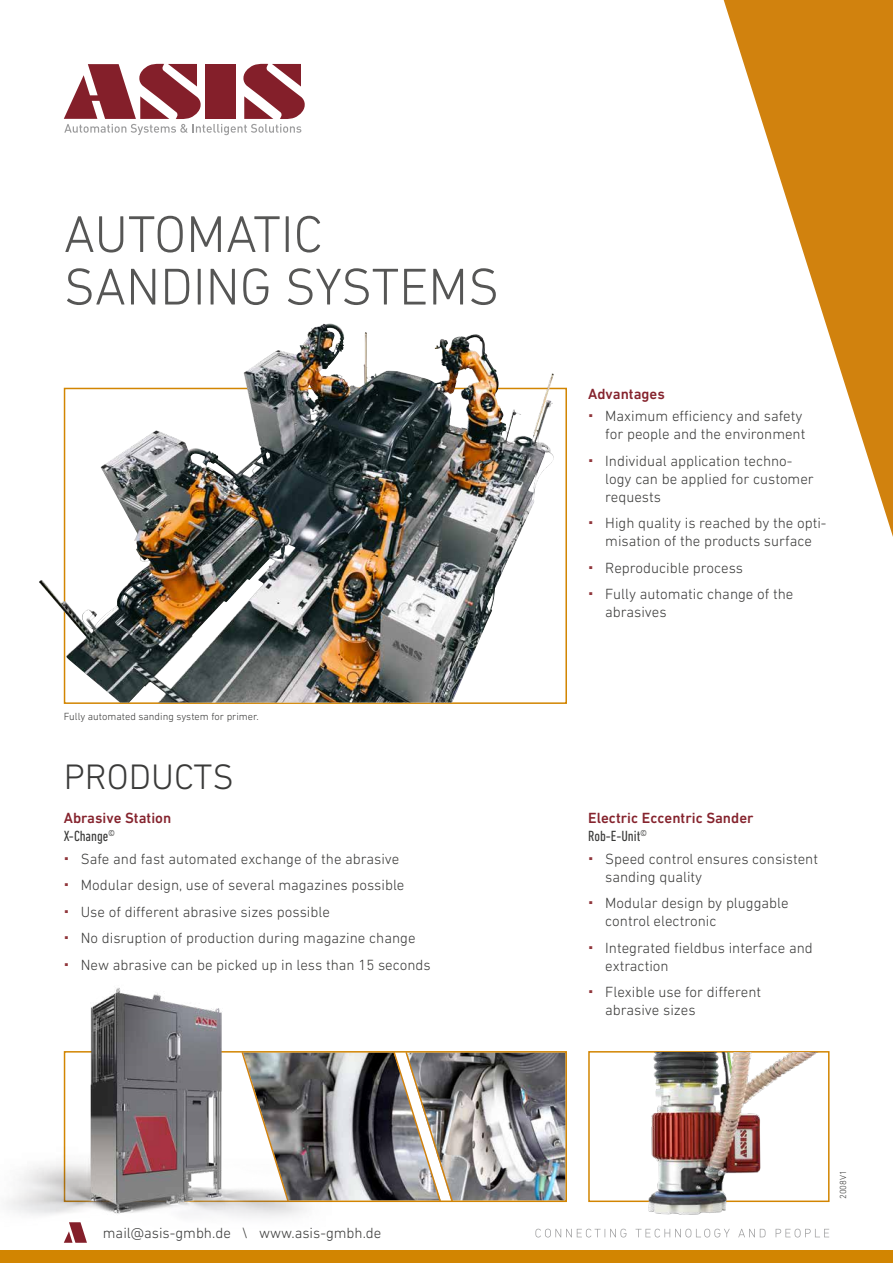
<style>
.page{position:relative;width:893px;height:1263px;background:#fff}
.page>*{position:absolute;margin:0;border:0;box-sizing:border-box;transform-origin:0 0}
.t1{font:300 52.5px/52.5px "DIN Next LT Pro";color:#565655}
.t2{font:300 36px "DIN Next LT Pro";color:#3a3a39}
.t3{font:300 15px/18px "DIN Next LT Pro";color:#3a3a39}
.t4{font:500 15px/18px "DIN Next LT Pro";color:#85232d}
.t5{font:300 10.5px "DIN Next LT Pro";color:#3a3a39}
.t6{font:300 9px "DIN Next LT Pro";color:#3a3a39}
.s1{font-weight:400;font-stretch:condensed;color:#3a3a39}
</style>
<div class="page">
<svg style="left:64px;top:64px;width:241px;height:71px"></svg>
<svg style="left:723px;top:0;width:170px;height:537px"></svg>
<div style="left:0;top:1250px;width:893px;height:13px;background:#d28501"></div>
<svg style="left:64px;top:1229px;width:23px;height:14px"></svg>
<svg style="left:535px;top:1229px;width:53px;height:8px"></svg>
<svg style="left:825px;top:1229px;width:4px;height:8px"></svg>
<img style="left:343px;top:1054px;width:49px;height:145px">
<img style="left:454px;top:1054px;width:110px;height:145px">
<img style="left:39px;top:323px;width:497px;height:379px">
<img style="left:588px;top:1052px;width:237px;height:185px">
<img style="left:392px;top:1051px;width:62px;height:152px">
<img style="left:6px;top:988px;width:337px;height:241px">
<h1 class="t1" style="left:64px;top:207px;width:437px">AUTOMATIC<br>SANDING SYSTEMS</h1>
<p class="t5" style="left:64px;top:711px;width:197px">Fully automated sanding system for primer.</p>
<h2 class="t2" style="left:64px;top:756px;width:171px">PRODUCTS</h2>
<p class="t4" style="left:64px;top:809px;width:109px">Abrasive Station<br><span class="s1">X-Change</span><sup>©</sup></p>
<p class="t3" style="left:81px;top:845px;width:351px;line-height:26.5px">Safe and fast automated exchange of the abrasive Modular design, use of several magazines possible Use of different abrasive sizes possible<br>No disruption of production during magazine change New abrasive can be picked up in less than 15 seconds</p>
<p class="t3" style="left:103px;top:1223px;width:280px">mail@asis-gmbh.de \ www.asis-gmbh.de</p>
<p class="t4" style="left:588px;top:385px;width:78px">Advantages</p>
<p class="t3" style="left:605px;top:407px;width:202px">Maximum efficiency and safety for people and the environment</p>
<p class="t3" style="left:605px;top:451px;width:210px">Individual application techno&shy;logy can be applied for customer requests</p>
<p class="t3" style="left:605px;top:514px;width:223px">High quality is reached by the opti&shy;misation of the products surface</p>
<p class="t3" style="left:605px;top:554px;width:190px;line-height:26.5px">Reproducible process<br>Fully automatic change of the</p>
<p class="t3" style="left:605px;top:603px;width:63px">abrasives</p>
<p class="t4" style="left:588px;top:809px;width:167px">Electric Eccentric Sander<br><span class="s1">Rob-E-Unit</span><sup>©</sup></p>
<p class="t3" style="left:605px;top:849px;width:214px">Speed control ensures consistent sanding quality</p>
<p class="t3" style="left:605px;top:894px;width:185px">Modular design by pluggable control electronic</p>
<p class="t3" style="left:605px;top:938px;width:209px">Integrated fieldbus interface and extraction</p>
<p class="t3" style="left:605px;top:983px;width:157px">Flexible use for different abrasive sizes</p>
<p class="t6" style="left:838px;top:1199px;width:30px;rotate:-90deg">2008V1</p>
</div>
